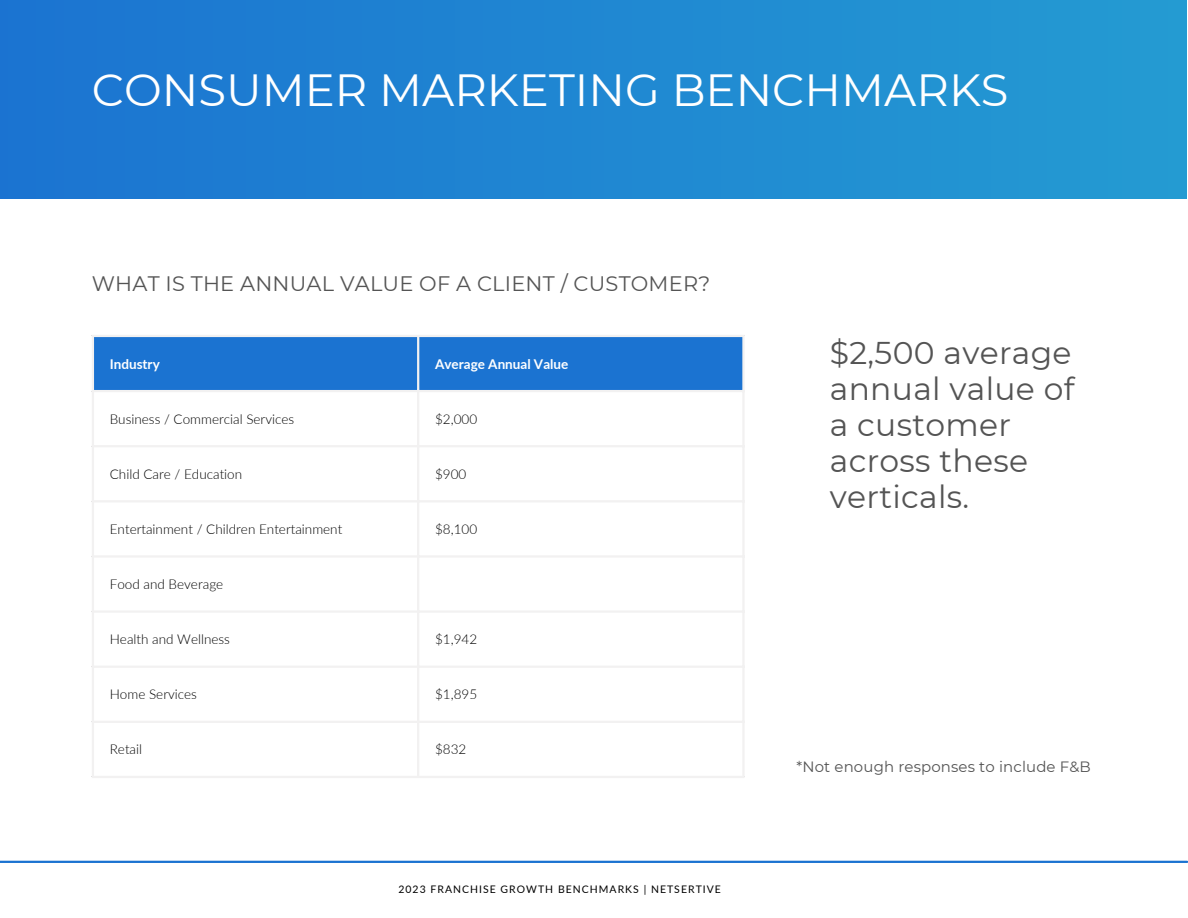
<style>
.page{position:relative;width:1188px;height:918px;background:#fff}
.page>*{position:absolute;margin:0;border:0;box-sizing:border-box;transform-origin:0 0}
.t1{font:45px "Montserrat";color:#fff}
.t2{font:31.5px/36px "Montserrat";letter-spacing:.01em;color:#545454}
.t3{font:21px "Montserrat";letter-spacing:.01em;color:#545454}
.t4{font:15px "Montserrat";letter-spacing:.01em;color:#545454}
.t5{font:300 13.5px "Lato";color:#000}
.t6{font:700 13.5px "Lato";color:#fff}
.t7{font:10.5px "Lato";letter-spacing:.1em;color:#000}
</style>
<div class="page">
<div style="left:0;top:0;width:1186px;height:198px;background:linear-gradient(to right,#1b73d1,#249bd2)"></div>
<hr style="left:0;top:861px;width:1187px;height:2px;background:#1b73d1">
<div style="left:94px;top:337px;width:648px;height:53px;background:#1b73d1"></div>
<hr style="left:92px;top:337px;width:2px;height:439px;background:#f2f1f1">
<hr style="left:417px;top:337px;width:2px;height:439px;background:#f2f1f1">
<hr style="left:742px;top:337px;width:3px;height:439px;background:#f2f1f1">
<hr style="left:92px;top:335px;width:653px;height:2px;background:#f2f1f1">
<hr style="left:92px;top:390px;width:653px;height:2px;background:#f2f1f1">
<hr style="left:92px;top:445px;width:653px;height:2px;background:#f2f1f1">
<hr style="left:92px;top:500px;width:653px;height:2px;background:#f2f1f1">
<hr style="left:92px;top:555px;width:653px;height:3px;background:#f2f1f1">
<hr style="left:92px;top:610px;width:653px;height:3px;background:#f2f1f1">
<hr style="left:92px;top:666px;width:653px;height:2px;background:#f2f1f1">
<hr style="left:92px;top:721px;width:653px;height:2px;background:#f2f1f1">
<hr style="left:92px;top:776px;width:653px;height:2px;background:#f2f1f1">
<p class="t1" style="left:92px;top:63px;width:918px">CONSUMER MARKETING BENCHMARKS</p>
<p class="t3" style="left:92px;top:271px;width:620px">WHAT IS THE ANNUAL VALUE OF A CLIENT / CUSTOMER?</p>
<p class="t6" style="left:110px;top:355px;width:51px">Industry</p>
<p class="t6" style="left:435px;top:355px;width:135px">Average Annual Value</p>
<p class="t5" style="left:110px;top:410px;width:186px">Business / Commercial Services</p>
<p class="t5" style="left:435px;top:410px;width:44px">$2,000</p>
<p class="t5" style="left:110px;top:466px;width:134px">Child Care / Education</p>
<p class="t5" style="left:435px;top:466px;width:33px">$900</p>
<p class="t5" style="left:110px;top:521px;width:234px">Entertainment / Children Entertainment</p>
<p class="t5" style="left:435px;top:521px;width:44px">$8,100</p>
<p class="t5" style="left:110px;top:576px;width:115px">Food and Beverage</p>
<p class="t5" style="left:110px;top:631px;width:122px">Health and Wellness</p>
<p class="t5" style="left:435px;top:631px;width:44px">$1,942</p>
<p class="t5" style="left:110px;top:686px;width:89px">Home Services</p>
<p class="t5" style="left:435px;top:686px;width:44px">$1,895</p>
<p class="t5" style="left:110px;top:741px;width:34px">Retail</p>
<p class="t5" style="left:435px;top:741px;width:33px">$832</p>
<p class="t7" style="left:398px;top:883px;width:324px">2023 FRANCHISE GROWTH BENCHMARKS | NETSERTIVE</p>
<p class="t2" style="left:830px;top:334px;width:246px">$2,500 average annual value of a customer across these verticals.</p>
<p class="t4" style="left:797px;top:757px;width:296px">*Not enough responses to include F&amp;B</p>
</div>
